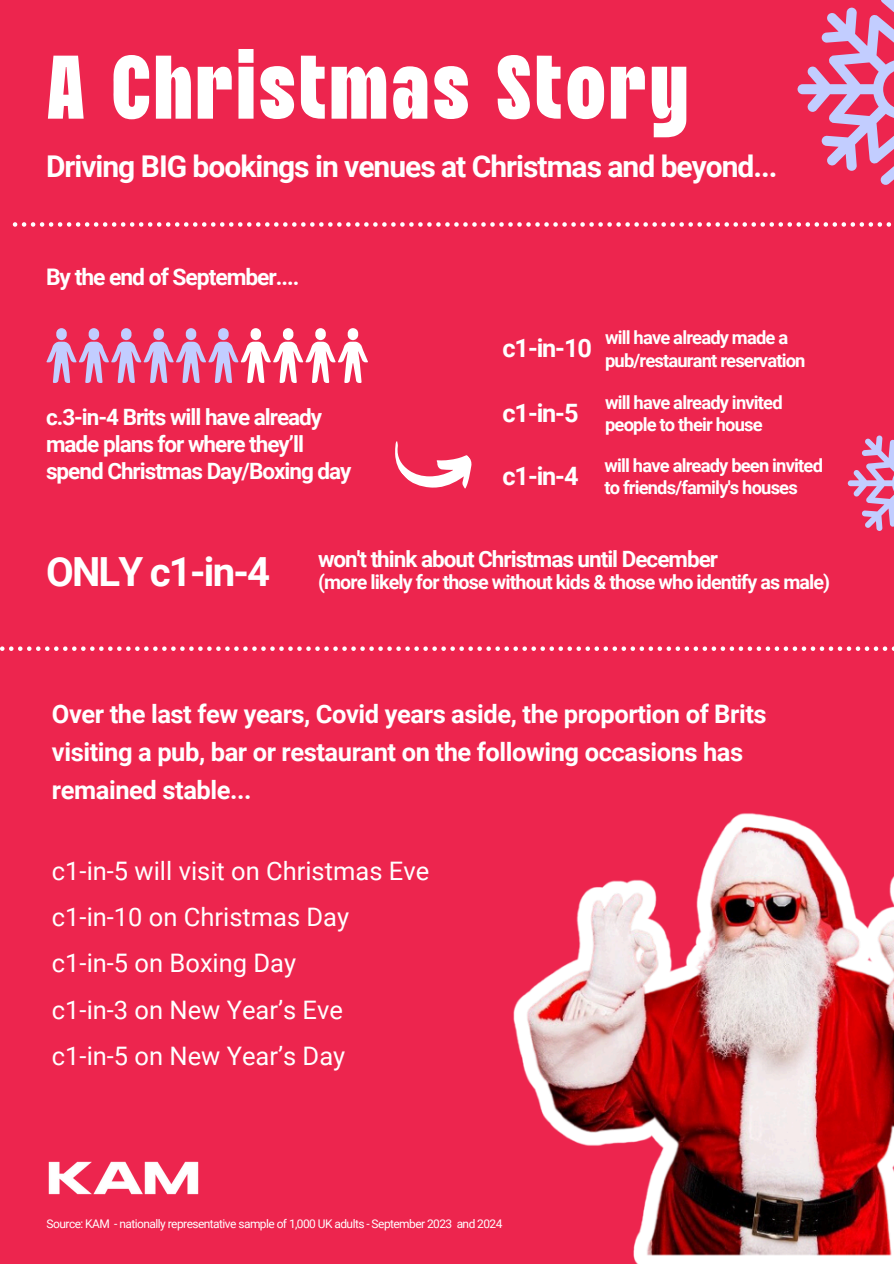
<style>
.page{position:relative;width:894px;height:1264px;background:#fff}
.page>*{position:absolute;margin:0;border:0;box-sizing:border-box;transform-origin:0 0}
.t1{font:90px "Gin Jus";letter-spacing:.035em;color:#fff}
.t2{font:700 40.2px "Roboto";letter-spacing:-.045em;color:#fff}
.t3{font:700 30px "Roboto";letter-spacing:-.035em;color:#fff}
.t4{font:700 25.5px/38.2px "Roboto";letter-spacing:-.015em;color:#fff}
.t5{font:25.5px/46.2px "Roboto";color:#fff}
.t6{font:700 25.35px "Roboto";letter-spacing:-.045em;color:#fff}
.t7{font:700 22.8px "Roboto";letter-spacing:-.045em;color:#fff}
.t8{font:700 22.5px/27px "Roboto";letter-spacing:-.045em;color:#fff}
.t9{font:700 19.65px "Roboto";letter-spacing:-.045em;color:#fff}
.t10{font:700 18.3px/22.5px "Roboto";letter-spacing:-.045em;color:#fff}
.t11{font:12px "Roboto";letter-spacing:-.045em;color:#fff}
</style>
<div class="page">
<div style="left:0;top:0;width:893px;height:1263px;background:#ed254e"></div>
<svg style="left:395px;top:441px;width:77px;height:48px"></svg>
<img style="left:513px;top:813px;width:380px;height:450px">
<svg style="left:797px;top:0;width:96px;height:185px"></svg>
<svg style="left:46px;top:328px;width:160px;height:55px"></svg>
<svg style="left:241px;top:328px;width:127px;height:55px"></svg>
<svg style="left:0;top:646px;width:893px;height:5px"></svg>
<svg style="left:13px;top:222px;width:879px;height:5px"></svg>
<svg style="left:847px;top:435px;width:46px;height:96px"></svg>
<img style="left:48px;top:1161px;width:151px;height:34px">
<p class="t1" style="left:46px;top:51px;width:643px">A Christmas Story</p>
<p class="t3" style="left:46px;top:149px;width:732px">Driving BIG bookings in venues at Christmas and beyond...</p>
<p class="t7" style="left:46px;top:264px;width:255px">By the end of September....</p>
<p class="t8" style="left:46px;top:404px;width:307px">c.3-in-4 Brits will have already made plans for where they’ll spend Christmas Day/Boxing day</p>
<h4 class="t6" style="left:502px;top:334px;width:91px">c1-in-10</h4>
<p class="t6" style="left:502px;top:398px;width:77px">c1-in-5</p>
<h6 class="t6" style="left:502px;top:461px;width:77px">c1-in-4</h6>
<h1 class="t10" style="left:605px;top:327px;width:202px">will have already made a pub/restaurant reservation</h1>
<h3 class="t10" style="left:605px;top:391px;width:179px">will have already invited people to their house</h3>
<h6 class="t10" style="left:604px;top:454px;width:220px">will have already been invited to friends/family's houses</h6>
<h4 class="t2" style="left:46px;top:548px;width:225px">ONLY c1-in-4</h4>
<p class="t8" style="left:318px;top:545px;width:401px">won't think about Christmas until December</p>
<h4 class="t9" style="left:318px;top:571px;width:513px">(more likely for those without kids &amp; those who identify as male)</h4>
<p class="t4" style="left:52px;top:694px;width:716px">Over the last few years, Covid years aside, the proportion of Brits visiting a pub, bar or restaurant on the following occasions has remained stable...</p>
<h2 class="t5" style="left:52px;top:848px;width:378px">c1-in-5 will visit on Christmas Eve c1-in-10 on Christmas Day c1-in-5 on Boxing Day<br>c1-in-3 on New Year’s Eve<br>c1-in-5 on New Year’s Day</h2>
<h4 class="t11" style="left:47px;top:1216px;width:457px">Source: KAM - nationally representative sample of 1,000 UK adults - September 2023 and 2024</h4>
</div>
